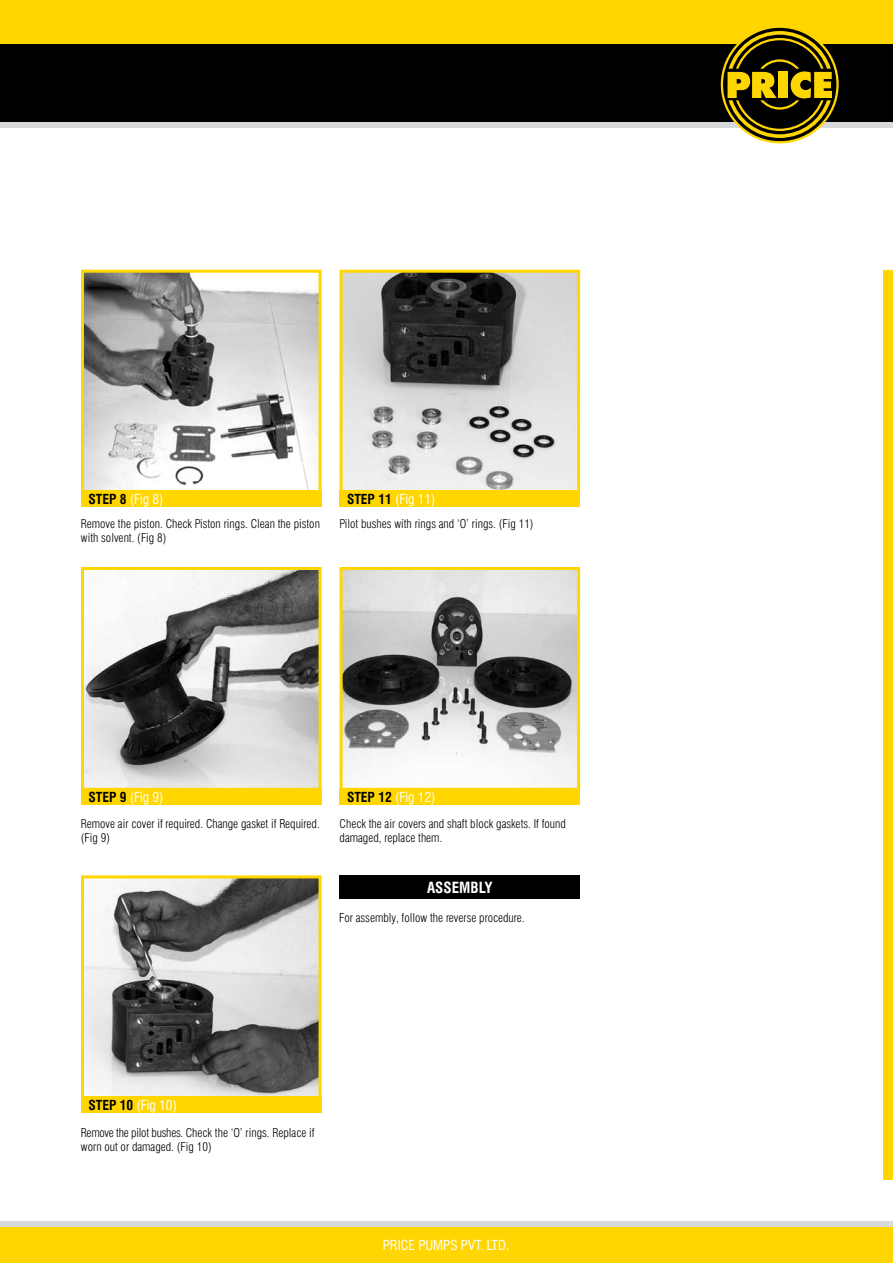
<style>
.page{position:relative;width:893px;height:1263px;background:#fff}
.page>*{position:absolute;margin:0;border:0;box-sizing:border-box;transform-origin:0 0}
.t1{font:700 condensed 15px "Swiss 721 BT";color:#fff}
.t2{font:condensed 13.5px "Swiss 721 BT";color:#fff}
.t3{font:300 condensed 12px/14.4px "Swiss 721 BT";color:#000}
.s1{font-weight:700;color:#000}
</style>
<div class="page">
<img style="left:343px;top:274px;width:233px;height:216px">
<div style="left:339px;top:270px;width:241px;height:224px;border:3px solid #ffd600"></div>
<div style="left:339px;top:491px;width:241px;height:16px;background:#ffd600"></div>
<img style="left:343px;top:571px;width:233px;height:216px">
<div style="left:339px;top:567px;width:241px;height:224px;border:3px solid #ffd600"></div>
<div style="left:339px;top:788px;width:241px;height:17px;background:#ffd600"></div>
<img style="left:85px;top:879px;width:232px;height:216px">
<div style="left:81px;top:875px;width:240px;height:224px;border:3px solid #ffd600"></div>
<div style="left:81px;top:1097px;width:240px;height:16px;background:#ffd600"></div>
<img style="left:85px;top:274px;width:232px;height:216px">
<div style="left:81px;top:270px;width:240px;height:224px;border:3px solid #ffd600"></div>
<div style="left:81px;top:491px;width:240px;height:16px;background:#ffd600"></div>
<img style="left:85px;top:571px;width:232px;height:216px">
<div style="left:81px;top:567px;width:240px;height:224px;border:3px solid #ffd600"></div>
<div style="left:81px;top:788px;width:240px;height:17px;background:#ffd600"></div>
<div style="left:0;top:122px;width:893px;height:6px;background:#d8d9da"></div>
<div style="left:0;top:0;width:893px;height:52px;background:#ffd600"></div>
<div style="left:0;top:44px;width:893px;height:78px;background:#000"></div>
<svg style="left:721px;top:27px;width:118px;height:116px"></svg>
<div style="left:0;top:1223px;width:893px;height:40px;background:#ffd600"></div>
<div style="left:0;top:1221px;width:893px;height:6px;background:#d8d9da"></div>
<div style="left:883px;top:270px;width:10px;height:910px;background:#ffd600"></div>
<div style="left:339px;top:875px;width:241px;height:23px;background:#000"></div>
<p class="t2" style="left:88px;top:494px;width:77px"><span class="s1">STEP 8</span> (Fig 8)</p>
<p class="t3" style="left:81px;top:517px;width:240px">Remove the piston. Check Piston rings. Clean the piston with solvent. (Fig 8)</p>
<p class="t2" style="left:347px;top:494px;width:90px"><span class="s1">STEP 11</span> (Fig 11)</p>
<p class="t3" style="left:339px;top:517px;width:196px">Pilot bushes with rings and ‘O’ rings. (Fig 11)</p>
<p class="t2" style="left:88px;top:791px;width:77px"><span class="s1">STEP 9</span> (Fig 9)</p>
<p class="t3" style="left:81px;top:817px;width:240px">Remove air cover if required. Change gasket if Required. (Fig 9)</p>
<p class="t2" style="left:347px;top:791px;width:90px"><span class="s1">STEP 12</span> (Fig 12)</p>
<p class="t3" style="left:339px;top:817px;width:228px">Check the air covers and shaft block gaskets. If found damaged, replace them.</p>
<p class="t1" style="left:427px;top:881px;width:67px">ASSEMBLY</p>
<p class="t3" style="left:339px;top:911px;width:187px">For assembly, follow the reverse procedure.</p>
<p class="t2" style="left:88px;top:1100px;width:90px"><span class="s1">STEP 10</span> (Fig 10)</p>
<p class="t3" style="left:81px;top:1126px;width:235px">Remove the pilot bushes. Check the ‘O’ rings. Replace if worn out or damaged. (Fig 10)</p>
<p class="t2" style="left:383px;top:1239px;width:128px">PRICE PUMPS PVT. LTD.</p>
</div>
